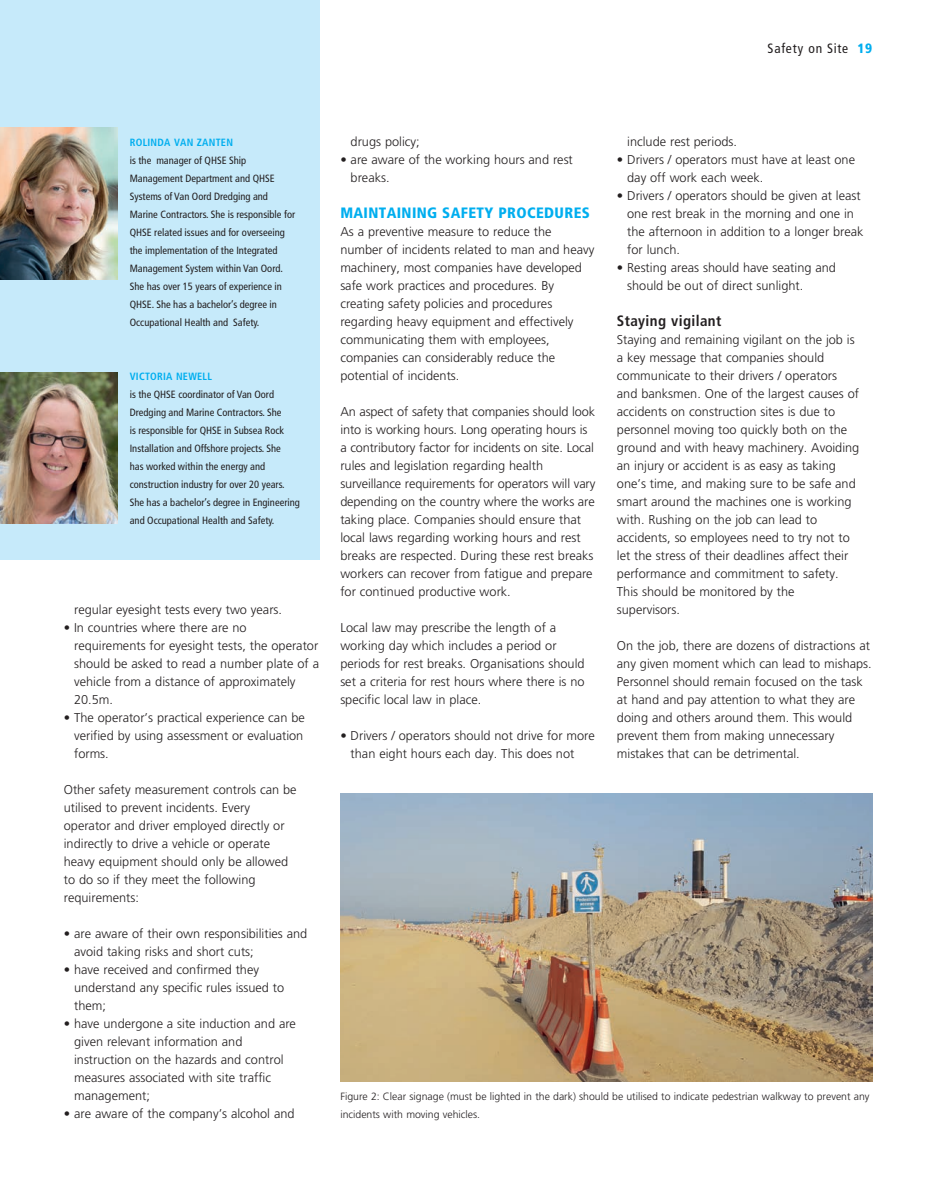
<style>
.page{position:relative;width:936px;height:1191px;background:#fff}
.page>*{position:absolute;margin:0;border:0;box-sizing:border-box;transform-origin:0 0}
.t1{font:900 condensed 15px "Frutiger LT Std";letter-spacing:.025em;color:#00aeef}
.t2{font:700 condensed 15px "Frutiger LT Std";letter-spacing:.025em;color:#231f20}
.t3{font:condensed 13.5px "Frutiger LT Std";letter-spacing:.055em;color:#231f20}
.t4{font:300 12.75px/18px "Frutiger LT Std";color:#231f20}
.t5{font:condensed 10.5px/18px "Frutiger LT Std";color:#231f20}
.t6{font:300 10.5px/18px "Frutiger LT Std";color:#231f20}
.t7{font:700 condensed 10.5px "Frutiger LT Std";letter-spacing:.025em;color:#00aeef}
.s1{font-weight:900;color:#00aeef}
</style>
<div class="page">
<div style="left:0;top:0;width:319px;height:560px;background:#c6eafa"></div>
<img style="left:0;top:372px;width:117px;height:152px">
<img style="left:0;top:128px;width:117px;height:151px">
<img style="left:340px;top:794px;width:532px;height:288px">
<p class="t3" style="left:767px;top:40px;width:106px">Safety on Site <span class="s1">19</span></p>
<p class="t7" style="left:130px;top:136px;width:105px">ROLINDA VAN ZANTEN</p>
<p class="t5" style="left:130px;top:151px;width:167px">is the manager of QHSE Ship Management Department and QHSE Systems of Van Oord Dredging and Marine Contractors. She is responsible for QHSE related issues and for overseeing the implementation of the Integrated Management System within Van Oord.<br>She has over 15 years of experience in QHSE. She has a bachelor’s degree in Occupational Health and Safety.</p>
<p class="t7" style="left:130px;top:370px;width:84px">VICTORIA NEWELL</p>
<p class="t5" style="left:130px;top:385px;width:172px">is the QHSE coordinator of Van Oord Dredging and Marine Contractors. She<br>is responsible for QHSE in Subsea Rock Installation and Offshore projects. She<br>has worked within the energy and construction industry for over 20 years.<br>She has a bachelor’s degree in Engineering and Occupational Health and Safety.</p>
<p class="t4" style="left:74px;top:600px;width:209px">regular eyesight tests every two years.</p>
<p class="t4" style="left:74px;top:618px;width:246px;text-indent:-10px">• In countries where there are no requirements for eyesight tests, the operator should be asked to read a number plate of a vehicle from a distance of approximately 20.5m.</p>
<p class="t4" style="left:74px;top:708px;width:232px;text-align:justify;text-indent:-10px">• The operator’s practical experience can be verified by using assessment or evaluation forms.</p>
<p class="t4" style="left:64px;top:780px;width:234px">Other safety measurement controls can be utilised to prevent incidents. Every operator and driver employed directly or indirectly to drive a vehicle or operate heavy equipment should only be allowed to do so if they meet the following requirements:</p>
<p class="t4" style="left:74px;top:924px;width:235px;text-indent:-10px">• are aware of their own responsibilities and avoid taking risks and short cuts;</p>
<p class="t4" style="left:74px;top:960px;width:212px;text-indent:-10px">• have received and confirmed they understand any specific rules issued to them;</p>
<p class="t4" style="left:74px;top:1014px;width:223px;text-indent:-10px">• have undergone a site induction and are given relevant information and instruction on the hazards and control measures associated with site traffic management;</p>
<p class="t4" style="left:64px;top:1104px;width:232px">• are aware of the company’s alcohol and</p>
<p class="t4" style="left:350px;top:132px;width:71px">drugs policy;</p>
<p class="t4" style="left:350px;top:150px;width:224px;text-indent:-10px">• are aware of the working hours and rest breaks.</p>
<p class="t1" style="left:340px;top:203px;width:251px">MAINTAINING SAFETY PROCEDURES</p>
<p class="t4" style="left:340px;top:222px;width:255px">As a preventive measure to reduce the number of incidents related to man and heavy machinery, most companies have developed safe work practices and procedures. By creating safety policies and procedures regarding heavy equipment and effectively communicating them with employees, companies can considerably reduce the potential of incidents.</p>
<p class="t4" style="left:340px;top:402px;width:256px">An aspect of safety that companies should look into is working hours. Long operating hours is a contributory factor for incidents on site. Local rules and legislation regarding health surveillance requirements for operators will vary depending on the country where the works are taking place. Companies should ensure that local laws regarding working hours and rest breaks are respected. During these rest breaks workers can recover from fatigue and prepare for continued productive work.</p>
<p class="t4" style="left:340px;top:618px;width:246px">Local law may prescribe the length of a working day which includes a period or periods for rest breaks. Organisations should set a criteria for rest hours where there is no specific local law in place.</p>
<p class="t4" style="left:350px;top:726px;width:246px;text-indent:-10px">• Drivers / operators should not drive for more than eight hours each day. This does not</p>
<p class="t4" style="left:627px;top:132px;width:111px">include rest periods.</p>
<p class="t4" style="left:627px;top:150px;width:229px;text-indent:-10px">• Drivers / operators must have at least one day off work each week.</p>
<p class="t4" style="left:627px;top:186px;width:238px;text-indent:-10px">• Drivers / operators should be given at least one rest break in the morning and one in the afternoon in addition to a longer break for lunch.</p>
<p class="t4" style="left:627px;top:258px;width:210px;text-indent:-10px">• Resting areas should have seating and should be out of direct sunlight.</p>
<p class="t2" style="left:617px;top:311px;width:106px">Staying vigilant</p>
<p class="t4" style="left:617px;top:330px;width:244px">Staying and remaining vigilant on the job is a key message that companies should communicate to their drivers / operators and banksmen. One of the largest causes of accidents on construction sites is due to personnel moving too quickly both on the ground and with heavy machinery. Avoiding an injury or accident is as easy as taking one’s time, and making sure to be safe and smart around the machines one is working with. Rushing on the job can lead to accidents, so employees need to try not to let the stress of their deadlines affect their performance and commitment to safety.<br>This should be monitored by the supervisors.</p>
<p class="t4" style="left:617px;top:636px;width:256px">On the job, there are dozens of distractions at any given moment which can lead to mishaps.<br>Personnel should remain focused on the task at hand and pay attention to what they are doing and others around them. This would prevent them from making unnecessary mistakes that can be detrimental.</p>
<p class="t6" style="left:340px;top:1087px;width:530px">Figure 2: Clear signage (must be lighted in the dark) should be utilised to indicate pedestrian walkway to prevent any incidents with moving vehicles.</p>
</div>
